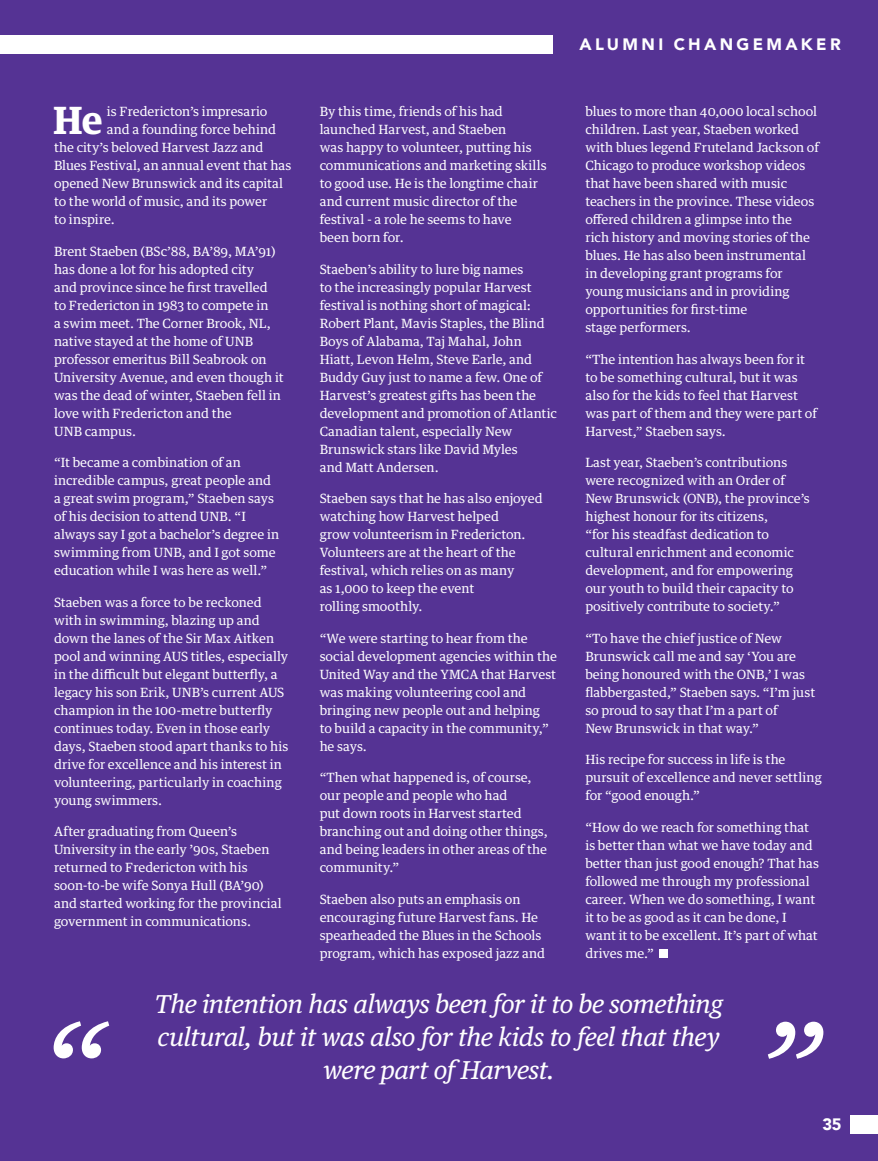
<style>
.page{position:relative;width:878px;height:1161px;background:#553394}
.page>*{position:absolute;margin:0;border:0;box-sizing:border-box;transform-origin:0 0}
.t1{font:italic 123.75px "Guardian Text Egyp";color:#fff}
.Content_Text{font:700 37.65px "Guardian Text Egyp";color:#fff}
.t2{font:italic 24.75px/33px "Guardian Text Egyp";letter-spacing:-.025em;color:#fff;text-align:center}
.t3{font:900 16.5px "Avenir";letter-spacing:.2em;color:#fff}
.Content_Text-2{font:12.75px/18px "Guardian Text Egyp";color:#fff}
</style>
<div class="page">
<div style="left:659px;top:950px;width:8px;height:8px;background:#fff"></div>
<div style="left:850px;top:1115px;width:28px;height:19px;background:#fff"></div>
<div style="left:0;top:35px;width:552px;height:19px;background:#fff"></div>
<p class="t3" style="left:579px;top:31px;width:263px">ALUMNI CHANGEMAKER</p>
<p class="Content_Text-2" style="left:320px;top:101px;width:228px">By this time, friends of his had launched Harvest, and Staeben<br>was happy to volunteer, putting his communications and marketing skills to good use. He is the longtime chair and current music director of the festival - a role he seems to have<br>been born for.</p>
<p class="Content_Text-2" style="left:320px;top:259px;width:239px">Staeben’s ability to lure big names<br>to the increasingly popular Harvest festival is nothing short of magical:<br>Robert Plant, Mavis Staples, the Blind Boys of Alabama, Taj Mahal, John Hiatt, Levon Helm, Steve Earle, and Buddy Guy just to name a few. One of Harvest’s greatest gifts has been the development and promotion of Atlantic Canadian talent, especially New Brunswick stars like David Myles<br>and Matt Andersen.</p>
<p class="Content_Text-2" style="left:320px;top:488px;width:224px">Staeben says that he has also enjoyed watching how Harvest helped<br>grow volunteerism in Fredericton.<br>Volunteers are at the heart of the festival, which relies on as many<br>as 1,000 to keep the event<br>rolling smoothly.</p>
<p class="Content_Text-2" style="left:320px;top:628px;width:239px">“We were starting to hear from the social development agencies within the<br>United Way and the YMCA that Harvest was making volunteering cool and bringing new people out and helping<br>to build a capacity in the community,” he says.</p>
<p class="Content_Text-2" style="left:320px;top:767px;width:229px">“Then what happened is, of course, our people and people who had<br>put down roots in Harvest started branching out and doing other things, and being leaders in other areas of the community.”</p>
<p class="Content_Text-2" style="left:320px;top:889px;width:227px">Staeben also puts an emphasis on encouraging future Harvest fans. He spearheaded the Blues in the Schools program, which has exposed jazz and</p>
<p class="Content_Text" style="left:53px;top:89px;width:51px">He</p>
<p class="Content_Text-2" style="left:107px;top:101px;width:162px">is Fredericton’s impresario</p>
<p class="Content_Text-2" style="left:585px;top:101px;width:235px">blues to more than 40,000 local school children. Last year, Staeben worked with blues legend Fruteland Jackson of Chicago to produce workshop videos that have been shared with music teachers in the province. These videos offered children a glimpse into the<br>rich history and moving stories of the blues. He has also been instrumental in developing grant programs for young musicians and in providing opportunities for first-time<br>stage performers.</p>
<p class="Content_Text-2" style="left:585px;top:349px;width:233px">“The intention has always been for it to be something cultural, but it was also for the kids to feel that Harvest was part of them and they were part of Harvest,” Staeben says.</p>
<p class="Content_Text-2" style="left:585px;top:452px;width:226px">Last year, Staeben’s contributions were recognized with an Order of New Brunswick (ONB), the province’s highest honour for its citizens,<br>“for his steadfast dedication to cultural enrichment and economic development, and for empowering our youth to build their capacity to positively contribute to society.”</p>
<p class="Content_Text-2" style="left:585px;top:628px;width:231px">“To have the chief justice of New Brunswick call me and say ‘You are being honoured with the ONB,’ I was flabbergasted,” Staeben says. “I’m just so proud to say that I’m a part of<br>New Brunswick in that way.”</p>
<p class="Content_Text-2" style="left:585px;top:749px;width:238px">His recipe for success in life is the pursuit of excellence and never settling for “good enough.”</p>
<p class="Content_Text-2" style="left:585px;top:817px;width:235px">“How do we reach for something that is better than what we have today and better than just good enough? That has followed me through my professional career. When we do something, I want it to be as good as it can be done, I want it to be excellent. It’s part of what drives me.”</p>
<p class="t2" style="left:155px;top:985px;width:569px">The intention has always been for it to be something cultural, but it was also for the kids to feel that they were part of Harvest.</p>
<p class="Content_Text-2" style="left:107px;top:119px;width:171px">and a founding force behind</p>
<p class="Content_Text-2" style="left:54px;top:137px;width:211px">the city’s beloved Harvest Jazz and</p>
<p class="Content_Text-2" style="left:54px;top:155px;width:239px">Blues Festival, an annual event that has</p>
<p class="Content_Text-2" style="left:54px;top:173px;width:231px">opened New Brunswick and its capital</p>
<p class="Content_Text-2" style="left:54px;top:191px;width:215px">to the world of music, and its power</p>
<p class="Content_Text-2" style="left:54px;top:209px;width:62px">to inspire.</p>
<p class="Content_Text-2" style="left:54px;top:241px;width:231px">Brent Staeben (BSc’88, BA’89, MA’91) has done a lot for his adopted city<br>and province since he first travelled<br>to Fredericton in 1983 to compete in<br>a swim meet. The Corner Brook, NL, native stayed at the home of UNB professor emeritus Bill Seabrook on<br>University Avenue, and even though it was the dead of winter, Staeben fell in love with Fredericton and the<br>UNB campus.</p>
<p class="Content_Text-2" style="left:54px;top:452px;width:227px">“It became a combination of an incredible campus, great people and a great swim program,” Staeben says of his decision to attend UNB. “I always say I got a bachelor’s degree in swimming from UNB, and I got some education while I was here as well.”</p>
<p class="Content_Text-2" style="left:54px;top:592px;width:236px">Staeben was a force to be reckoned with in swimming, blazing up and down the lanes of the Sir Max Aitken pool and winning AUS titles, especially in the difficult but elegant butterfly, a legacy his son Erik, UNB’s current AUS champion in the 100-metre butterfly continues today. Even in those early days, Staeben stood apart thanks to his drive for excellence and his interest in volunteering, particularly in coaching young swimmers.</p>
<p class="Content_Text-2" style="left:54px;top:821px;width:229px">After graduating from Queen’s University in the early ’90s, Staeben returned to Fredericton with his soon-to-be wife Sonya Hull (BA’90) and started working for the provincial government in communications.</p>
<p class="t1" style="left:40px;top:965px;width:68px">“</p>
<p class="t1" style="left:757px;top:965px;width:68px">”</p>
<p class="t3" style="left:822px;top:1111px;width:21px">35</p>
</div>
